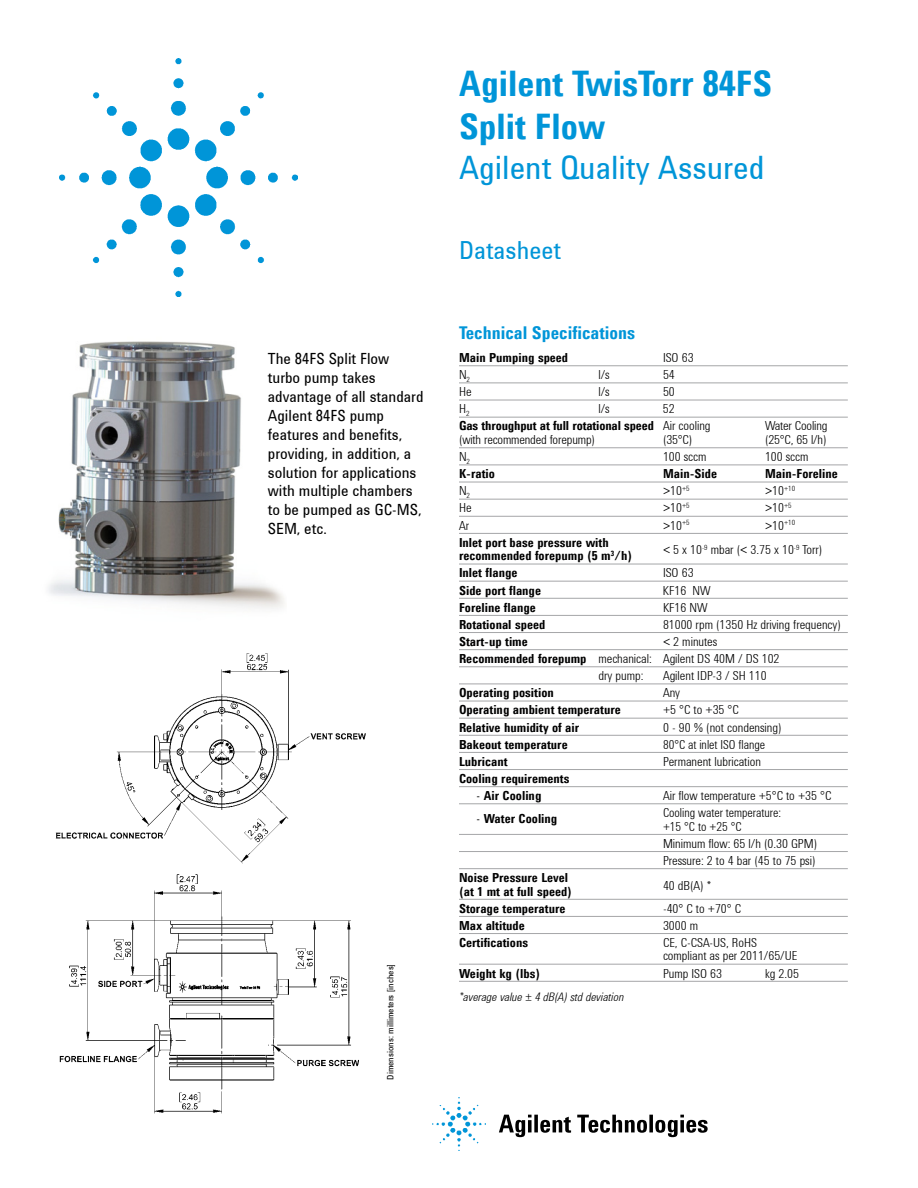
<style>
.page{position:relative;width:918px;height:1188px;background:#fff}
.page>*{position:absolute;margin:0;border:0;box-sizing:border-box;transform-origin:0 0}
.t1{font:700 36px "Agilent Cond TT";color:#0095d8}
.t2{font:33px "Agilent Cond TT";color:#0095d8}
.t3{font:25.5px "Agilent Cond TT";color:#0095d8}
.titolo{font:700 18px "Agilent Cond TT";color:#0095d8}
.t4{font:15.75px/18.9px "Agilent Cond TT";color:#000}
.tab1{font:300 12.75px/13.5px "Agilent Cond TT";color:#000}
.tab1-2{font:700 12.75px "Agilent Cond TT";color:#000}
.tab1-3{font:300 12.75px "Agilent Cond TT";color:#000;scale:.96 1}
.tab1-4{font:italic 300 12px "Agilent Cond TT";color:#000}
.testo_indirizzi{font:9px "Agilent Cond TT";color:#000}
.s1{font-weight:300}
.s2{font-weight:700}
.s3{font-weight:400}
</style>
<div class="page">
<img style="left:60px;top:58px;width:238px;height:239px">
<img style="left:433px;top:1097px;width:53px;height:53px">
<svg style="left:499px;top:1115px;width:209px;height:22px"></svg>
<img style="left:48px;top:341px;width:236px;height:268px">
<hr style="left:459px;top:365px;width:389px;height:1px;background:#a5a6a8">
<hr style="left:459px;top:383px;width:389px;height:1px;background:#a5a6a8">
<hr style="left:459px;top:400px;width:389px;height:1px;background:#a5a6a8">
<hr style="left:459px;top:417px;width:389px;height:1px;background:#a5a6a8">
<hr style="left:459px;top:447px;width:389px;height:1px;background:#a5a6a8">
<hr style="left:459px;top:465px;width:389px;height:1px;background:#a5a6a8">
<hr style="left:459px;top:482px;width:389px;height:1px;background:#a5a6a8">
<hr style="left:459px;top:499px;width:389px;height:1px;background:#a5a6a8">
<hr style="left:459px;top:516px;width:389px;height:1px;background:#a5a6a8">
<hr style="left:459px;top:533px;width:389px;height:1px;background:#a5a6a8">
<hr style="left:459px;top:564px;width:389px;height:1px;background:#a5a6a8">
<hr style="left:459px;top:581px;width:389px;height:1px;background:#a5a6a8">
<hr style="left:459px;top:598px;width:389px;height:1px;background:#a5a6a8">
<hr style="left:459px;top:615px;width:389px;height:1px;background:#a5a6a8">
<hr style="left:459px;top:632px;width:389px;height:1px;background:#a5a6a8">
<hr style="left:459px;top:649px;width:389px;height:1px;background:#a5a6a8">
<hr style="left:459px;top:666px;width:389px;height:1px;background:#a5a6a8">
<hr style="left:459px;top:684px;width:389px;height:1px;background:#a5a6a8">
<hr style="left:459px;top:701px;width:389px;height:1px;background:#a5a6a8">
<hr style="left:459px;top:718px;width:389px;height:1px;background:#a5a6a8">
<hr style="left:459px;top:735px;width:389px;height:1px;background:#a5a6a8">
<hr style="left:459px;top:752px;width:389px;height:1px;background:#a5a6a8">
<hr style="left:459px;top:769px;width:389px;height:1px;background:#a5a6a8">
<hr style="left:459px;top:786px;width:389px;height:1px;background:#a5a6a8">
<hr style="left:459px;top:803px;width:389px;height:1px;background:#a5a6a8">
<hr style="left:459px;top:834px;width:389px;height:1px;background:#a5a6a8">
<hr style="left:459px;top:851px;width:389px;height:1px;background:#a5a6a8">
<hr style="left:459px;top:868px;width:389px;height:1px;background:#a5a6a8">
<hr style="left:459px;top:899px;width:389px;height:1px;background:#a5a6a8">
<hr style="left:459px;top:916px;width:389px;height:1px;background:#a5a6a8">
<hr style="left:459px;top:933px;width:389px;height:1px;background:#a5a6a8">
<hr style="left:459px;top:964px;width:389px;height:1px;background:#a5a6a8">
<hr style="left:459px;top:981px;width:389px;height:1px;background:#a5a6a8">
<img style="left:55px;top:653px;width:311px;height:461px">
<p class="t4" style="left:268px;top:349px;width:157px">The 84FS Split Flow turbo pump takes advantage of all standard<br>Agilent 84FS pump features and benefits, providing, in addition, a solution for applications with multiple chambers to be pumped as GC-MS,<br>SEM, etc.</p>
<p class="testo_indirizzi" style="left:383px;top:1080px;width:117px;rotate:-90deg">Dimensions: millimeters [inches]</p>
<p class="t1" style="left:459px;top:56px;width:315px">Agilent TwisTorr 84FS</p>
<p class="t1" style="left:459px;top:99px;width:148px">Split Flow</p>
<p class="t2" style="left:459px;top:142px;width:307px">Agilent Quality Assured</p>
<p class="t3" style="left:459px;top:231px;width:103px">Datasheet</p>
<p class="titolo" style="left:459px;top:320px;width:178px">Technical Specifications</p>
<p class="tab1-2" style="left:459px;top:348px;width:111px">Main Pumping speed</p>
<p class="tab1" style="left:663px;top:350px;width:32px">ISO 63</p>
<p class="tab1" style="left:459px;top:367px;width:13px">N<sub>2</sub></p>
<p class="tab1" style="left:598px;top:367px;width:13px">l/s</p>
<p class="tab1" style="left:663px;top:367px;width:13px">54</p>
<p class="tab1" style="left:459px;top:384px;width:14px">He</p>
<p class="tab1" style="left:598px;top:384px;width:13px">l/s</p>
<p class="tab1" style="left:663px;top:384px;width:13px">50</p>
<p class="tab1" style="left:459px;top:401px;width:12px">H<sub>2</sub></p>
<p class="tab1" style="left:598px;top:401px;width:13px">l/s</p>
<p class="tab1" style="left:663px;top:401px;width:13px">52</p>
<p class="tab1-2" style="left:459px;top:416px;width:253px">Gas throughput at full rotational speed <span class="s1">Air cooling</span></p>
<p class="tab1" style="left:765px;top:418px;width:64px">Water Cooling</p>
<p class="tab1" style="left:459px;top:432px;width:138px">(with recommended forepump)</p>
<p class="tab1" style="left:663px;top:432px;width:31px">(35°C)</p>
<p class="tab1" style="left:765px;top:432px;width:63px">(25°C, 65 l/h)</p>
<p class="tab1" style="left:459px;top:449px;width:13px">N<sub>2</sub></p>
<p class="tab1" style="left:663px;top:449px;width:45px">100 sccm</p>
<p class="tab1" style="left:765px;top:449px;width:45px">100 sccm</p>
<p class="tab1-2" style="left:459px;top:464px;width:37px">K-ratio</p>
<p class="tab1-2" style="left:663px;top:464px;width:56px">Main-Side</p>
<p class="tab1-2" style="left:765px;top:464px;width:74px">Main-Foreline</p>
<p class="tab1" style="left:459px;top:483px;width:13px">N<sub>2</sub></p>
<p class="tab1" style="left:663px;top:483px;width:28px">&gt;10<sup>+5</sup></p>
<p class="tab1" style="left:765px;top:483px;width:32px">&gt;10<sup>+10</sup></p>
<p class="tab1" style="left:459px;top:500px;width:14px">He</p>
<p class="tab1" style="left:663px;top:500px;width:28px">&gt;10<sup>+5</sup></p>
<p class="tab1" style="left:765px;top:500px;width:28px">&gt;10<sup>+5</sup></p>
<p class="tab1" style="left:459px;top:517px;width:12px">Ar</p>
<p class="tab1" style="left:663px;top:517px;width:28px">&gt;10<sup>+5</sup></p>
<p class="tab1" style="left:765px;top:517px;width:32px">&gt;10<sup>+10</sup></p>
<p class="tab1-2" style="left:459px;top:533px;width:151px">Inlet port base pressure with</p>
<p class="tab1-2" style="left:459px;top:546px;width:175px">recommended forepump (5 m<sup>3</sup>/h)</p>
<p class="tab1" style="left:663px;top:542px;width:161px">&lt; 5 x 10<sup>-9</sup> mbar (&lt; 3.75 x 10<sup>-9</sup> Torr)</p>
<p class="tab1-2" style="left:459px;top:563px;width:60px">Inlet flange</p>
<p class="tab1" style="left:663px;top:565px;width:32px">ISO 63</p>
<p class="tab1-2" style="left:459px;top:580px;width:84px">Side port flange</p>
<p class="tab1" style="left:663px;top:582px;width:49px">KF16 NW</p>
<p class="tab1-2" style="left:459px;top:598px;width:78px">Foreline flange</p>
<p class="tab1" style="left:663px;top:599px;width:46px">KF16 NW</p>
<p class="tab1-2" style="left:459px;top:615px;width:88px">Rotational speed</p>
<p class="tab1" style="left:663px;top:617px;width:179px">81000 rpm (1350 Hz driving frequency)</p>
<p class="tab1-2" style="left:459px;top:632px;width:70px">Start-up time</p>
<p class="tab1" style="left:663px;top:634px;width:56px">&lt; 2 minutes</p>
<p class="tab1" style="left:459px;top:651px;width:322px"><span class="s2">Recommended forepump</span> mechanical: Agilent DS 40M / DS 102</p>
<p class="tab1" style="left:598px;top:668px;width:47px">dry pump:</p>
<p class="tab1" style="left:663px;top:668px;width:105px">Agilent IDP-3 / SH 110</p>
<p class="tab1-2" style="left:459px;top:683px;width:96px">Operating position</p>
<p class="tab1" style="left:663px;top:685px;width:19px">Any</p>
<p class="tab1-2" style="left:459px;top:700px;width:163px">Operating ambient temperature</p>
<p class="tab1" style="left:663px;top:702px;width:77px">+5 °C to +35 °C</p>
<p class="tab1-2" style="left:459px;top:717px;width:122px">Relative humidity of air</p>
<p class="tab1" style="left:663px;top:719px;width:120px">0 - 90 % (not condensing)</p>
<p class="tab1-2" style="left:459px;top:735px;width:110px">Bakeout temperature</p>
<p class="tab1-3" style="left:663px;top:735px;width:108px">80°C at inlet ISO flange</p>
<p class="tab1-2" style="left:459px;top:752px;width:50px">Lubricant</p>
<p class="tab1" style="left:663px;top:754px;width:100px">Permanent lubrication</p>
<p class="tab1-2" style="left:459px;top:769px;width:112px">Cooling requirements</p>
<p class="tab1-2" style="left:477px;top:786px;width:66px"><span class="s3">-</span> Air Cooling</p>
<p class="tab1" style="left:663px;top:788px;width:170px">Air flow temperature +5°C to +35 °C</p>
<p class="tab1-2" style="left:477px;top:809px;width:82px"><span class="s3">-</span> Water Cooling</p>
<p class="tab1-3" style="left:663px;top:803px;width:125px">Cooling water temperature:</p>
<p class="tab1-3" style="left:663px;top:817px;width:83px">+15 °C to +25 °C</p>
<p class="tab1" style="left:663px;top:836px;width:156px">Minimum flow: 65 l/h (0.30 GPM)</p>
<p class="tab1" style="left:663px;top:853px;width:154px">Pressure: 2 to 4 bar (45 to 75 psi)</p>
<p class="tab1-2" style="left:459px;top:868px;width:111px">Noise Pressure Level</p>
<p class="tab1-2" style="left:459px;top:882px;width:115px">(at 1 mt at full speed)</p>
<p class="tab1" style="left:663px;top:877px;width:50px">40 dB(A) *</p>
<p class="tab1-2" style="left:459px;top:899px;width:108px">Storage temperature</p>
<p class="tab1" style="left:663px;top:900px;width:80px">-40° C to +70° C</p>
<p class="tab1-2" style="left:459px;top:916px;width:67px">Max altitude</p>
<p class="tab1" style="left:663px;top:918px;width:37px">3000 m</p>
<p class="tab1-2" style="left:459px;top:933px;width:71px">Certifications</p>
<p class="tab1" style="left:663px;top:935px;width:136px">CE, C-CSA-US, RoHS compliant as per 2011/65/UE</p>
<p class="tab1-2" style="left:459px;top:964px;width:83px">Weight kg (lbs)</p>
<p class="tab1" style="left:663px;top:965px;width:61px">Pump ISO 63</p>
<p class="tab1" style="left:765px;top:965px;width:36px">kg 2.05</p>
<p class="tab1-4" style="left:459px;top:988px;width:166px">*average value ± 4 dB(A) std deviation</p>
</div>
